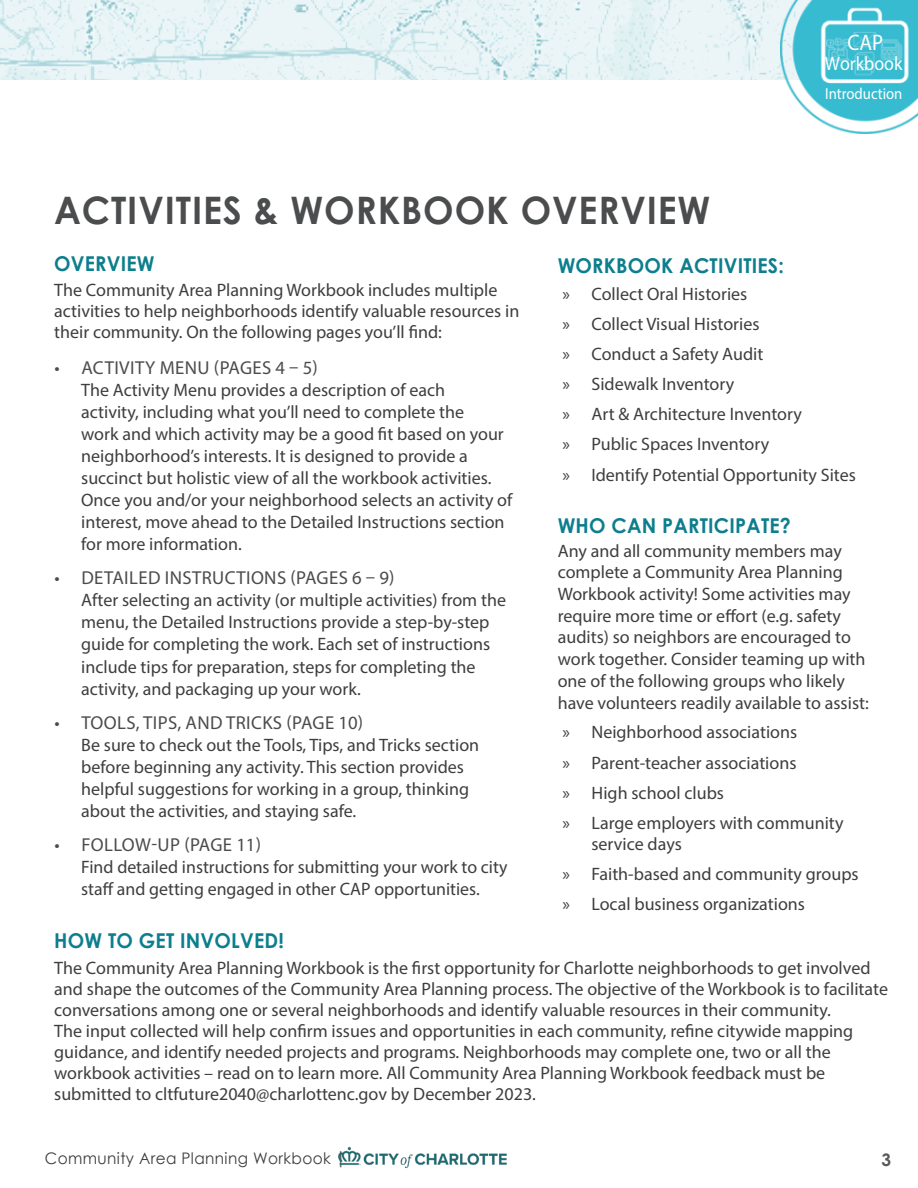
<style>
.page{position:relative;width:918px;height:1188px;background:#fff}
.page>*{position:absolute;margin:0;border:0;box-sizing:border-box;transform-origin:0 0}
.H2_-_White{font:700 37.8px "Century Gothic";letter-spacing:.025em;color:#4b4c4d;scale:.96 1}
.Title_-_Project{font:22.5px "Myriad Pro";color:#fff;scale:.92 1}
.H4-tang{font:700 20.4px "Century Gothic";letter-spacing:.01em;color:#0c7e8d;scale:.96 1}
.Title_-_Project-2{font:19.5px "Myriad Pro";color:#fff;scale:.92 1}
.t1{font:18.75px "Myriad Pro";letter-spacing:.02em;color:#4b4c4d}
.Body{font:18px/22px "Myriad Pro";color:#3e3e3f}
.t2{font:700 17.25px "Century Gothic";color:#57585a}
.Title_-_Project-3{font:16.05px "Myriad Pro";color:#fff;scale:.92 1}
.t3{font:15.9px "Century Gothic";letter-spacing:.025em;color:#3e3e3f;scale:.96 1}
.s1{font-weight:700;font-size:17.4px;color:#57585a}
</style>
<div class="page">
<img style="left:338px;top:1146px;width:169px;height:22px">
<svg style="left:0;top:0;width:781px;height:79px;fill:#eaf4f7"></svg>
<img style="left:781px;top:0;width:137px;height:134px">
<svg style="left:827px;top:28px;width:75px;height:49px;fill:#37bbd0"></svg>
<p class="H2_-_White" style="left:54px;top:182px;width:685px">ACTIVITIES &amp; WORKBOOK OVERVIEW</p>
<p class="H4-tang" style="left:558px;top:250px;width:237px">WORKBOOK ACTIVITIES:</p>
<p class="H4-tang" style="left:54px;top:248px;width:106px">OVERVIEW</p>
<p class="Title_-_Project" style="left:847px;top:29px;width:40px">CAP</p>
<p class="Title_-_Project-2" style="left:825px;top:52px;width:86px">Workbook</p>
<p class="Title_-_Project-3" style="left:825px;top:84px;width:86px">Introduction</p>
<p class="Body" style="left:54px;top:280px;width:467px;line-height:21px">The Community Area Planning Workbook includes multiple activities to help neighborhoods identify valuable resources in their community. On the following pages you’ll find:</p>
<p class="t1" style="left:54px;top:356px;width:265px">• ACTIVITY MENU (PAGES 4 – 5)</p>
<p class="Body" style="left:81px;top:379px;width:433px">The Activity Menu provides a description of each<br>activity, including what you’ll need to complete the<br>work and which activity may be a good fit based on your neighborhood’s interests. It is designed to provide a succinct but holistic view of all the workbook activities.<br>Once you and/or your neighborhood selects an activity of interest, move ahead to the Detailed Instructions section for more information.</p>
<p class="t1" style="left:54px;top:566px;width:342px">• DETAILED INSTRUCTIONS (PAGES 6 – 9)</p>
<p class="Body" style="left:81px;top:589px;width:426px">After selecting an activity (or multiple activities) from the menu, the Detailed Instructions provide a step-by-step guide for completing the work. Each set of instructions include tips for preparation, steps for completing the activity, and packaging up your work.</p>
<p class="t1" style="left:54px;top:711px;width:310px">• TOOLS, TIPS, AND TRICKS (PAGE 10)</p>
<p class="Body" style="left:81px;top:733px;width:400px">Be sure to check out the Tools, Tips, and Tricks section before beginning any activity. This section provides helpful suggestions for working in a group, thinking about the activities, and staying safe.</p>
<p class="t1" style="left:54px;top:833px;width:208px">• FOLLOW-UP (PAGE 11)</p>
<p class="Body" style="left:81px;top:855px;width:428px">Find detailed instructions for submitting your work to city staff and getting engaged in other CAP opportunities.</p>
<p class="H4-tang" style="left:54px;top:925px;width:241px">HOW TO GET INVOLVED!</p>
<p class="Body" style="left:562px;top:282px;width:187px">» Collect Oral Histories</p>
<p class="Body" style="left:562px;top:312px;width:199px">» Collect Visual Histories</p>
<p class="Body" style="left:562px;top:343px;width:203px">» Conduct a Safety Audit</p>
<p class="Body" style="left:562px;top:373px;width:173px">» Sidewalk Inventory</p>
<p class="Body" style="left:562px;top:403px;width:241px">» Art &amp; Architecture Inventory</p>
<p class="Body" style="left:562px;top:433px;width:208px">» Public Spaces Inventory</p>
<p class="Body" style="left:562px;top:463px;width:295px">» Identify Potential Opportunity Sites</p>
<p class="H4-tang" style="left:558px;top:511px;width:244px">WHO CAN PARTICIPATE?</p>
<p class="Body" style="left:558px;top:539px;width:313px">Any and all community members may complete a Community Area Planning Workbook activity! Some activities may require more time or effort (e.g. safety audits) so neighbors are encouraged to work together. Consider teaming up with one of the following groups who likely have volunteers readily available to assist:</p>
<p class="Body" style="left:562px;top:721px;width:236px">» Neighborhood associations</p>
<p class="Body" style="left:562px;top:751px;width:236px">» Parent-teacher associations</p>
<p class="Body" style="left:562px;top:781px;width:163px">» High school clubs</p>
<p class="Body" style="left:592px;top:812px;width:254px;line-height:21px;text-indent:-29px">» Large employers with community service days</p>
<p class="Body" style="left:562px;top:863px;width:298px">» Faith-based and community groups</p>
<p class="Body" style="left:562px;top:893px;width:244px">» Local business organizations</p>
<p class="Body" style="left:54px;top:957px;width:835px;line-height:21px">The Community Area Planning Workbook is the first opportunity for Charlotte neighborhoods to get involved and shape the outcomes of the Community Area Planning process. The objective of the Workbook is to facilitate conversations among one or several neighborhoods and identify valuable resources in their community.<br>The input collected will help confirm issues and opportunities in each community, refine citywide mapping guidance, and identify needed projects and programs. Neighborhoods may complete one, two or all the workbook activities – read on to learn more. All Community Area Planning Workbook feedback must be submitted to cltfuture2040@charlottenc.gov by December 2023.</p>
<p class="t3" style="left:45px;top:1147px;width:315px">Community Area Planning Workbook <span class="s1">|</span></p>
<p class="t2" style="left:881px;top:1146px;width:11px">3</p>
</div>
